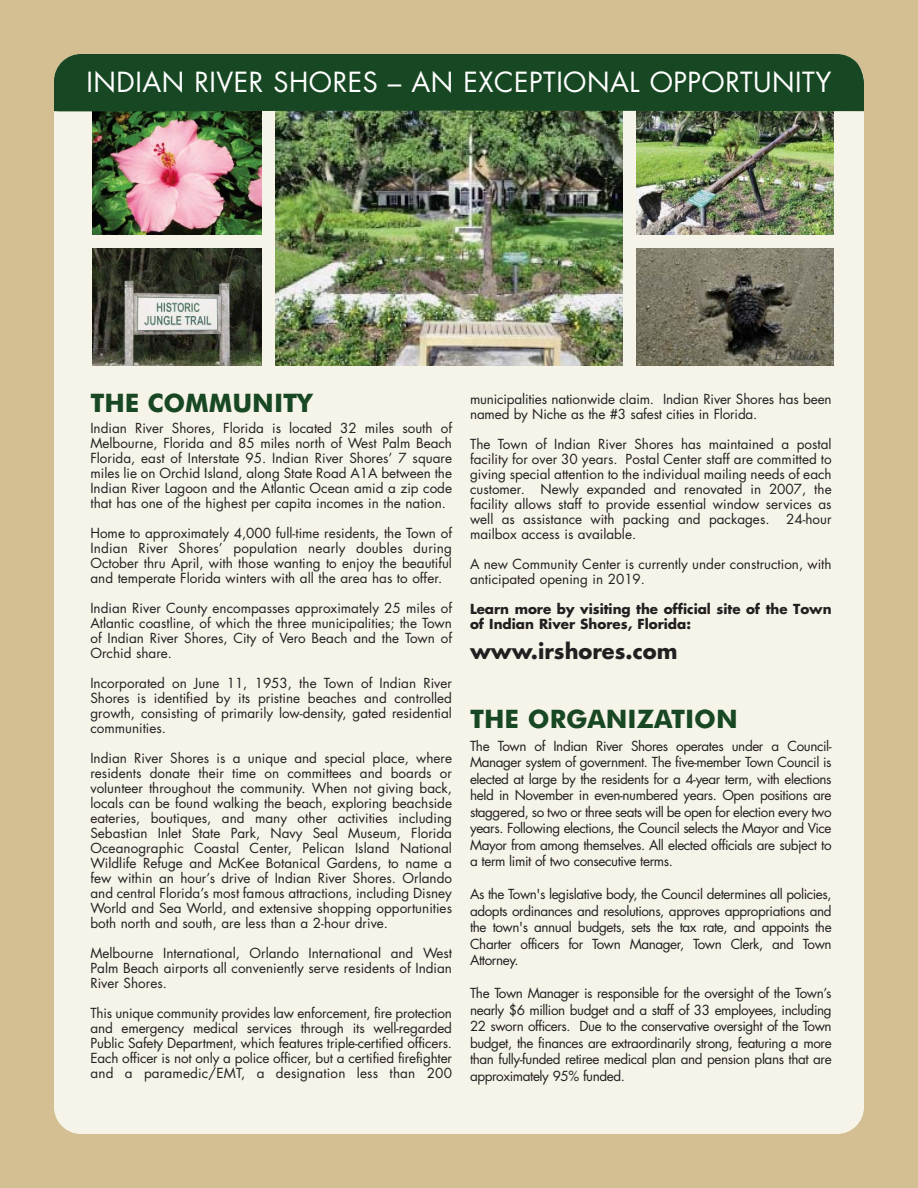
<style>
.page{position:relative;width:918px;height:1188px;background:#d3bf91}
.page>*{position:absolute;margin:0;border:0;box-sizing:border-box;transform-origin:0 0}
.t1{font:27px "Futura";letter-spacing:.02em;color:#fff}
.t2{font:700 25.5px "Futura BT";color:#184823}
.t3{font:700 21px "Futura";color:#231f20}
.t4{font:13.5px/15px "Futura";color:#231f20;text-align:justify}
.t5{font:700 13.5px/15px "Futura";color:#231f20}
</style>
<div class="page">
<div style="left:54px;top:54px;width:810px;height:1080px;background:#f6f3e9;border-radius:27px"></div>
<img style="left:276px;top:112px;width:346px;height:253px">
<img style="left:93px;top:112px;width:168px;height:123px">
<img style="left:93px;top:248px;width:168px;height:117px">
<img style="left:637px;top:112px;width:196px;height:123px">
<img style="left:637px;top:248px;width:196px;height:117px">
<div style="left:54px;top:54px;width:810px;height:58px;background:#184823"></div>
<h1 class="t1" style="left:87px;top:70px;width:746px">INDIAN RIVER SHORES – AN EXCEPTIONAL OPPORTUNITY</h1>
<h2 class="t2" style="left:90px;top:391px;width:224px">THE COMMUNITY</h2>
<p class="t4" style="left:90px;top:422px;width:363px">Indian River Shores, Florida is located 32 miles south of Melbourne, Florida and 85 miles north of West Palm Beach Florida, east of Interstate 95. Indian River Shores’ 7 square miles lie on Orchid Island, along State Road A1A between the Indian River Lagoon and the Atlantic Ocean amid a zip code that has one of the highest per capita incomes in the nation.</p>
<p class="t4" style="left:90px;top:527px;width:363px">Home to approximately 4,000 full-time residents, the Town of Indian River Shores’ population nearly doubles during October thru April, with those wanting to enjoy the beautiful and temperate Florida winters with all the area has to offer.</p>
<p class="t4" style="left:90px;top:602px;width:363px">Indian River County encompasses approximately 25 miles of Atlantic coastline, of which the three municipalities; the Town of Indian River Shores, City of Vero Beach and the Town of Orchid share.</p>
<p class="t4" style="left:90px;top:677px;width:363px">Incorporated on June 11, 1953, the Town of Indian River Shores is identified by its pristine beaches and controlled growth, consisting of primarily low-density, gated residential communities.</p>
<p class="t4" style="left:90px;top:752px;width:363px">Indian River Shores is a unique and special place, where residents donate their time on committees and boards or volunteer throughout the community. When not giving back, locals can be found walking the beach, exploring beachside eateries, boutiques, and many other activities including Sebastian Inlet State Park, Navy Seal Museum, Florida Oceanographic Coastal Center, Pelican Island National Wildlife Refuge and McKee Botanical Gardens, to name a few within an hour’s drive of Indian River Shores. Orlando and central Florida’s most famous attractions, including Disney World and Sea World, and extensive shopping opportunities both north and south, are less than a 2-hour drive.</p>
<p class="t4" style="left:90px;top:947px;width:363px">Melbourne International, Orlando International and West Palm Beach airports all conveniently serve residents of Indian River Shores.</p>
<p class="t4" style="left:90px;top:1007px;width:363px">This unique community provides law enforcement, fire protection and emergency medical services through its well-regarded Public Safety Department, which features triple-certified officers.<br>Each officer is not only a police officer, but a certified firefighter and a paramedic/EMT, a designation less than 200</p>
<p class="t4" style="left:470px;top:393px;width:363px">municipalities nationwide claim. Indian River Shores has been named by Niche as the #3 safest cities in Florida.</p>
<p class="t4" style="left:470px;top:438px;width:363px">The Town of Indian River Shores has maintained a postal facility for over 30 years. Postal Center staff are committed to giving special attention to the individual mailing needs of each customer. Newly expanded and renovated in 2007, the facility allows staff to provide essential window services as well as assistance with packing and packages. 24-hour mailbox access is available.</p>
<p class="t4" style="left:470px;top:558px;width:363px">A new Community Center is currently under construction, with anticipated opening in 2019.</p>
<p class="t5" style="left:470px;top:603px;width:363px">Learn more by visiting the official site of the Town of Indian River Shores, Florida:</p>
<h3 class="t3" style="left:470px;top:642px;width:209px">www.irshores.com</h3>
<h2 class="t2" style="left:470px;top:707px;width:269px">THE ORGANIZATION</h2>
<p class="t4" style="left:470px;top:739px;width:363px;line-height:16.5px">The Town of Indian River Shores operates under a Council-Manager system of government. The five-member Town Council is elected at large by the residents for a 4-year term, with elections held in November in even-numbered years. Open positions are staggered, so two or three seats will be open for election every two years. Following elections, the Council selects the Mayor and Vice Mayor from among themselves. All elected officials are subject to a term limit of two consecutive terms.</p>
<p class="t4" style="left:470px;top:887px;width:363px;line-height:16.5px">As the Town's legislative body, the Council determines all policies, adopts ordinances and resolutions, approves appropriations and the town's annual budgets, sets the tax rate, and appoints the Charter officers for Town Manager, Town Clerk, and Town Attorney.</p>
<p class="t4" style="left:470px;top:986px;width:363px;line-height:16.5px">The Town Manager is responsible for the oversight of the Town’s nearly $6 million budget and a staff of 33 employees, including 22 sworn officers. Due to the conservative oversight of the Town budget, the finances are extraordinarily strong, featuring a more than fully-funded retiree medical plan and pension plans that are approximately 95% funded.</p>
</div>
